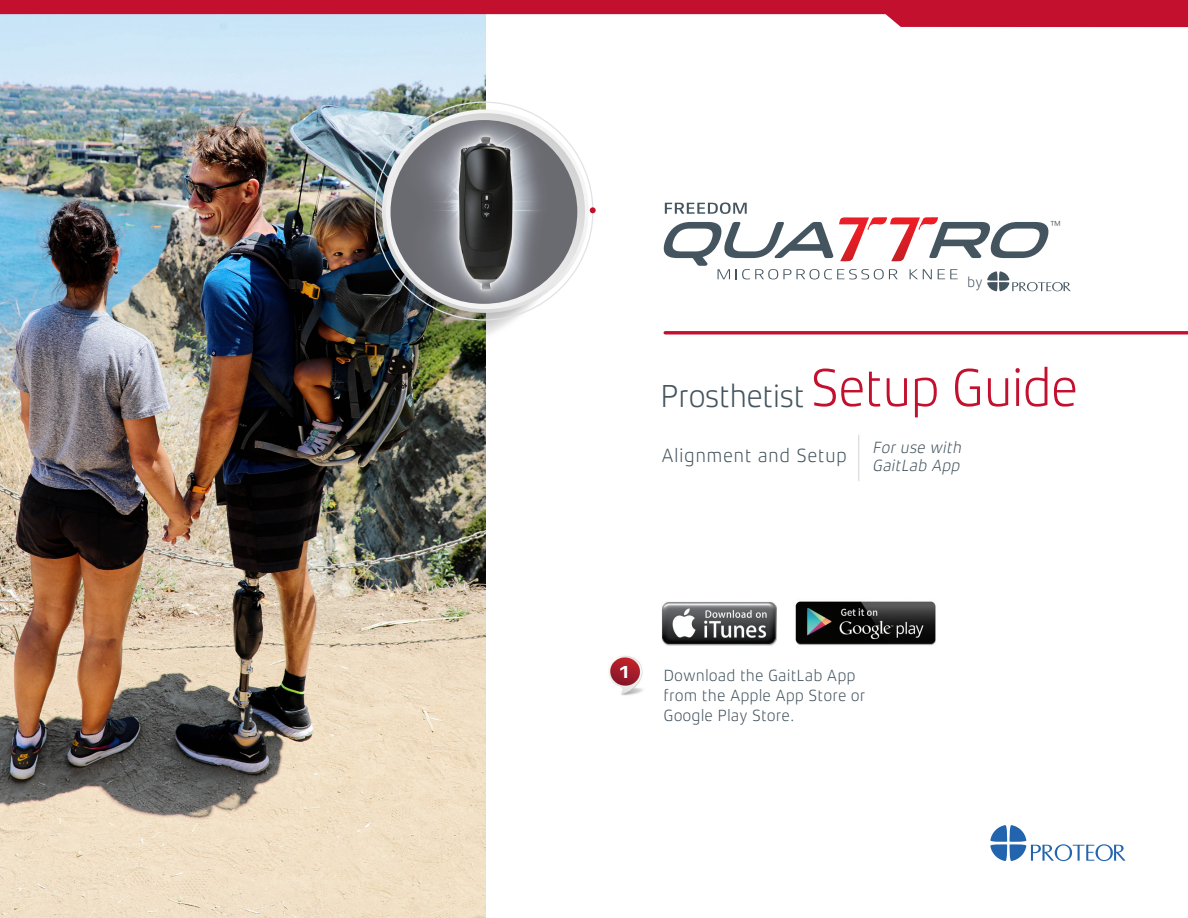
<style>
.page{position:relative;width:1188px;height:918px;background:#fff}
.page>*{position:absolute;margin:0;border:0;box-sizing:border-box;transform-origin:0 0}
.t1{font:300 54.15px "Xenois Sans Pro";letter-spacing:-.03em;color:#c3102f}
.t2{font:300 32.4px "Xenois Sans Pro";letter-spacing:-.03em;color:#45555f}
.t3{font:300 19.5px "Xenois Sans Pro";letter-spacing:.02em;color:#45555f}
.t4{font:700 18px "Xenois Sans Pro";color:#fff}
.t5{font:300 16.5px/19.8px "Xenois Sans Pro";color:#45555f}
.t6{font:italic 300 16.5px/18px "Xenois Sans Pro";color:#45555f}
.t7{font:300 14.55px "Xenois Sans Pro";color:#45555f}
.t8{font:300 11.85px "Xenois Sans Pro";color:#45555f}
</style>
<div class="page">
<img style="left:0;top:27px;width:486px;height:891px">
<img style="left:360px;top:109px;width:236px;height:251px">
<img style="left:391px;top:120px;width:186px;height:184px">
<svg style="left:0;top:0;width:1188px;height:27px"></svg>
<hr style="left:665px;top:331px;width:523px;height:3px;background:#c3102f">
<svg style="left:663px;top:203px;width:408px;height:88px"></svg>
<img style="left:661px;top:602px;width:116px;height:44px">
<img style="left:795px;top:601px;width:141px;height:44px">
<img style="left:608px;top:656px;width:35px;height:40px">
<hr style="left:859px;top:435px;width:1px;height:46px;background:#45555f">
<svg style="left:990px;top:825px;width:136px;height:36px"></svg>
<p class="t7" style="left:967px;top:274px;width:17px">by</p>
<p class="t8" style="left:1051px;top:218px;width:12px">™</p>
<p class="t1" style="left:810px;top:357px;width:270px">Setup Guide</p>
<p class="t3" style="left:662px;top:444px;width:187px">Alignment and Setup</p>
<p class="t2" style="left:660px;top:378px;width:146px">Prosthetist</p>
<p class="t6" style="left:872px;top:439px;width:94px">For use with<br>GaitLab App</p>
<p class="t4" style="left:619px;top:661px;width:13px">1</p>
<p class="t5" style="left:663px;top:665px;width:204px">Download the GaitLab App from the Apple App Store or<br>Google Play Store.</p>
</div>
